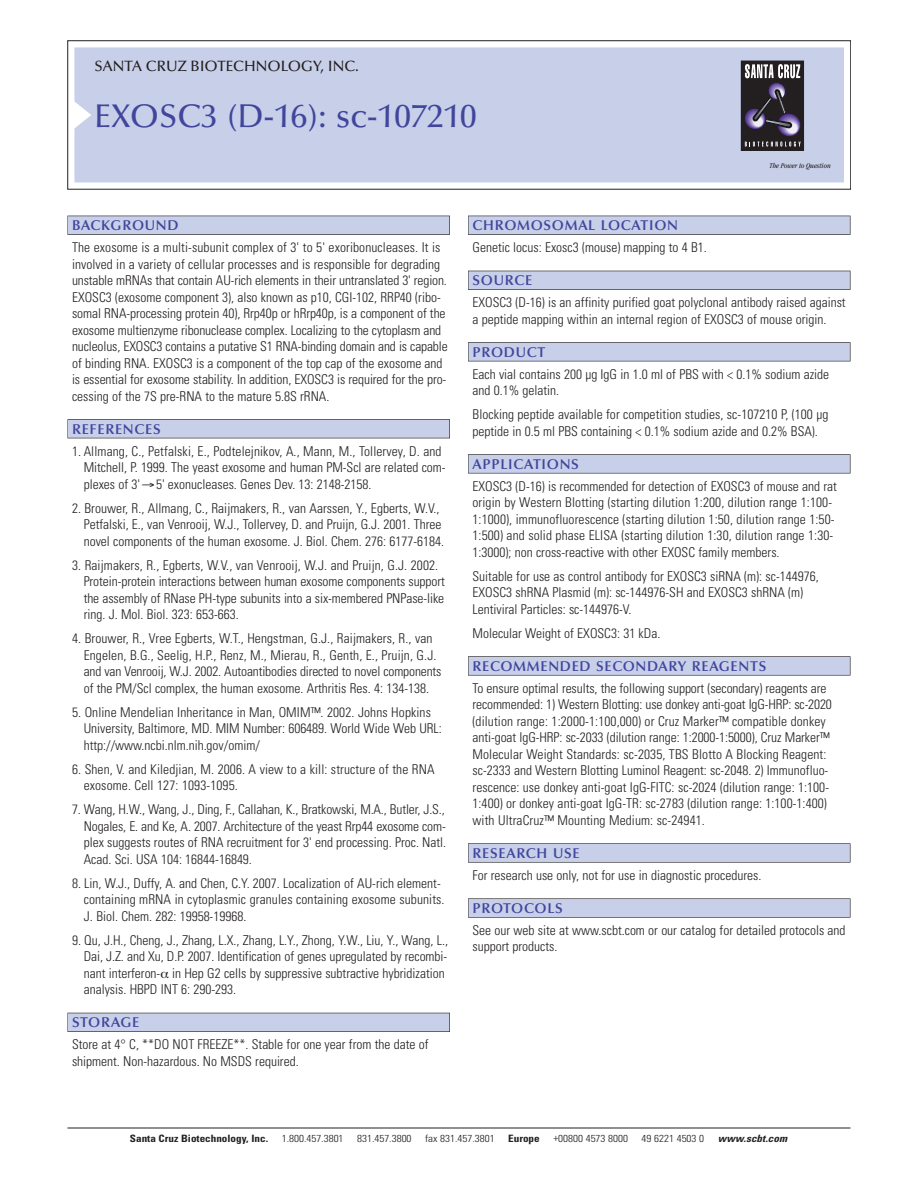
<style>
.page{position:relative;width:918px;height:1188px;background:#fff}
.page>*{position:absolute;margin:0;border:0;box-sizing:border-box;transform-origin:0 0}
.t1{font:500 33px "Optima";color:#41459c}
.t2{font:500 15px "Optima";color:#231f20}
.t3{font:600 14.25px "Optima";letter-spacing:.05em;color:#41459c}
.t4{font:300 condensed 13.5px/16.5px "Univers";color:#231f20}
.t5{font:300 condensed 10.2px "Univers";color:#231f20;scale:1.1 1}
.t6{font:700 condensed 10.2px "Univers";color:#231f20;scale:1.1 1}
.t7{font:italic 700 condensed 10.2px "Univers";color:#231f20;scale:1.1 1}
.t8{font:italic condensed 7.5px "Garamond";color:#231f20}
</style>
<div class="page">
<div style="left:74px;top:47px;width:770px;height:135px;background:#c7cfe9"></div>
<div style="left:741px;top:61px;width:62px;height:89px;background:#231f20"></div>
<div style="left:741px;top:61px;width:63px;height:90px;border:1px solid #231f20"></div>
<svg style="left:741px;top:64px;width:64px;height:83px"></svg>
<div style="left:68px;top:216px;width:382px;height:19px;background:#64636a"></div>
<div style="left:68px;top:216px;width:381px;height:18px;background:#c7cfe9"></div>
<div style="left:68px;top:419px;width:382px;height:19px;background:#64636a"></div>
<div style="left:68px;top:420px;width:381px;height:18px;background:#c7cfe9"></div>
<div style="left:68px;top:1013px;width:382px;height:19px;background:#63636c"></div>
<div style="left:68px;top:1013px;width:381px;height:18px;background:#c7cfe9"></div>
<div style="left:468px;top:216px;width:382px;height:19px;background:#64636a"></div>
<div style="left:468px;top:216px;width:382px;height:18px;background:#c7cfe9"></div>
<div style="left:468px;top:271px;width:382px;height:19px;background:#62626a"></div>
<div style="left:468px;top:271px;width:382px;height:18px;background:#c7cfe9"></div>
<div style="left:468px;top:342px;width:382px;height:19px;background:#67666b"></div>
<div style="left:468px;top:343px;width:382px;height:18px;background:#c7cfe9"></div>
<div style="left:468px;top:454px;width:382px;height:19px;background:#6b696e"></div>
<div style="left:468px;top:455px;width:382px;height:18px;background:#c7cfe9"></div>
<svg style="left:468px;top:656px;width:382px;height:20px"></svg>
<div style="left:468px;top:657px;width:382px;height:18px;background:#c7cfe9"></div>
<div style="left:468px;top:843px;width:382px;height:20px;background:#7a7879"></div>
<div style="left:468px;top:844px;width:382px;height:18px;background:#c7cfe9"></div>
<div style="left:468px;top:898px;width:382px;height:20px;background:#7b7879"></div>
<div style="left:468px;top:899px;width:382px;height:18px;background:#c7cfe9"></div>
<hr style="left:68px;top:1128px;width:782px;height:1px;background:#231f20">
<p class="t2" style="left:94px;top:60px;width:266px">SANTA CRUZ BIOTECHNOLOGY, INC.</p>
<h1 class="t1" style="left:94px;top:102px;width:384px">EXOSC3 (D-16): sc-107210</h1>
<p class="t8" style="left:769px;top:163px;width:63px">The Power to Question</p>
<p class="t3" style="left:72px;top:219px;width:108px">BACKGROUND</p>
<p class="t4" style="left:72px;top:240px;width:377px">The exosome is a multi-subunit complex of 3' to 5' exoribonucleases. It is involved in a variety of cellular processes and is responsible for degrading unstable mRNAs that contain AU-rich elements in their untranslated 3' region.<br>EXOSC3 (exosome component 3), also known as p10, CGI-102, RRP40 (ribo&shy;somal RNA-processing protein 40), Rrp40p or hRrp40p, is a component of the exosome multienzyme ribonuclease complex. Localizing to the cytoplasm and nucleolus, EXOSC3 contains a putative S1 RNA-binding domain and is capable of binding RNA. EXOSC3 is a component of the top cap of the exosome and is essential for exosome stability. In addition, EXOSC3 is required for the pro&shy;cessing of the 7S pre-RNA to the mature 5.8S rRNA.</p>
<p class="t3" style="left:72px;top:423px;width:90px">REFERENCES</p>
<p class="t4" style="left:84px;top:444px;width:364px;text-indent:-12px">1. Allmang, C., Petfalski, E., Podtelejnikov, A., Mann, M., Tollervey, D. and<br>Mitchell, P. 1999. The yeast exosome and human PM-Scl are related com&shy;plexes of 3'→5' exonucleases. Genes Dev. 13: 2148-2158.</p>
<p class="t4" style="left:84px;top:501px;width:362px;text-indent:-12px">2. Brouwer, R., Allmang, C., Raijmakers, R., van Aarssen, Y., Egberts, W.V.,<br>Petfalski, E., van Venrooij, W.J., Tollervey, D. and Pruijn, G.J. 2001. Three novel components of the human exosome. J. Biol. Chem. 276: 6177-6184.</p>
<p class="t4" style="left:84px;top:558px;width:363px;text-indent:-12px">3. Raijmakers, R., Egberts, W.V., van Venrooij, W.J. and Pruijn, G.J. 2002.<br>Protein-protein interactions between human exosome components support the assembly of RNase PH-type subunits into a six-membered PNPase-like ring. J. Mol. Biol. 323: 653-663.</p>
<p class="t4" style="left:84px;top:631px;width:359px;text-indent:-12px">4. Brouwer, R., Vree Egberts, W.T., Hengstman, G.J., Raijmakers, R., van Engelen, B.G., Seelig, H.P., Renz, M., Mierau, R., Genth, E., Pruijn, G.J. and van Venrooij, W.J. 2002. Autoantibodies directed to novel components of the PM/Scl complex, the human exosome. Arthritis Res. 4: 134-138.</p>
<p class="t4" style="left:84px;top:705px;width:360px;text-indent:-12px">5. Online Mendelian Inheritance in Man, OMIM™. 2002. Johns Hopkins<br>University, Baltimore, MD. MIM Number: 606489. World Wide Web URL: http://www.ncbi.nlm.nih.gov/omim/</p>
<p class="t4" style="left:84px;top:762px;width:352px;text-indent:-12px">6. Shen, V. and Kiledjian, M. 2006. A view to a kill: structure of the RNA exosome. Cell 127: 1093-1095.</p>
<p class="t4" style="left:84px;top:802px;width:364px;text-align:justify;text-indent:-12px">7. Wang, H.W., Wang, J., Ding, F., Callahan, K., Bratkowski, M.A., Butler, J.S., Nogales, E. and Ke, A. 2007. Architecture of the yeast Rrp44 exosome com&shy;plex suggests routes of RNA recruitment for 3' end processing. Proc. Natl.<br>Acad. Sci. USA 104: 16844-16849.</p>
<p class="t4" style="left:84px;top:876px;width:362px;text-indent:-12px">8. Lin, W.J., Duffy, A. and Chen, C.Y. 2007. Localization of AU-rich element&shy;containing mRNA in cytoplasmic granules containing exosome subunits.<br>J. Biol. Chem. 282: 19958-19968.</p>
<p class="t4" style="left:84px;top:933px;width:366px;text-indent:-12px">9. Qu, J.H., Cheng, J., Zhang, L.X., Zhang, L.Y., Zhong, Y.W., Liu, Y., Wang, L., Dai, J.Z. and Xu, D.P. 2007. Identification of genes upregulated by recombi&shy;nant interferon- in Hep G2 cells by suppressive subtractive hybridization analysis. HBPD INT 6: 290-293.</p>
<p class="t3" style="left:72px;top:1016px;width:69px">STORAGE</p>
<p class="t4" style="left:72px;top:1038px;width:358px">Store at 4° C, **DO NOT FREEZE**. Stable for one year from the date of shipment. Non-hazardous. No MSDS required.</p>
<p class="t3" style="left:473px;top:219px;width:207px">CHROMOSOMAL LOCATION</p>
<p class="t4" style="left:473px;top:240px;width:236px">Genetic locus: Exosc3 (mouse) mapping to 4 B1.</p>
<p class="t3" style="left:473px;top:274px;width:61px">SOURCE</p>
<p class="t4" style="left:473px;top:295px;width:375px">EXOSC3 (D-16) is an affinity purified goat polyclonal antibody raised against a peptide mapping within an internal region of EXOSC3 of mouse origin.</p>
<p class="t3" style="left:473px;top:346px;width:74px">PRODUCT</p>
<p class="t4" style="left:473px;top:367px;width:358px">Each vial contains 200 µg IgG in 1.0 ml of PBS with &lt; 0.1% sodium azide and 0.1% gelatin.</p>
<p class="t4" style="left:473px;top:408px;width:357px">Blocking peptide available for competition studies, sc-107210 P, (100 µg peptide in 0.5 ml PBS containing &lt; 0.1% sodium azide and 0.2% BSA).</p>
<p class="t3" style="left:473px;top:458px;width:108px">APPLICATIONS</p>
<p class="t4" style="left:473px;top:479px;width:366px">EXOSC3 (D-16) is recommended for detection of EXOSC3 of mouse and rat origin by Western Blotting (starting dilution 1:200, dilution range 1:100- 1:1000), immunofluorescence (starting dilution 1:50, dilution range 1:50- 1:500) and solid phase ELISA (starting dilution 1:30, dilution range 1:30- 1:3000); non cross-reactive with other EXOSC family members.</p>
<p class="t4" style="left:473px;top:569px;width:348px">Suitable for use as control antibody for EXOSC3 siRNA (m): sc-144976,<br>EXOSC3 shRNA Plasmid (m): sc-144976-SH and EXOSC3 shRNA (m)<br>Lentiviral Particles: sc-144976-V.</p>
<p class="t4" style="left:473px;top:626px;width:189px">Molecular Weight of EXOSC3: 31 kDa.</p>
<p class="t3" style="left:473px;top:660px;width:295px">RECOMMENDED SECONDARY REAGENTS</p>
<p class="t4" style="left:473px;top:681px;width:361px">To ensure optimal results, the following support (secondary) reagents are recommended: 1) Western Blotting: use donkey anti-goat IgG-HRP: sc-2020 (dilution range: 1:2000-1:100,000) or Cruz Marker™ compatible donkey anti-goat IgG-HRP: sc-2033 (dilution range: 1:2000-1:5000), Cruz Marker™ Molecular Weight Standards: sc-2035, TBS Blotto A Blocking Reagent: sc-2333 and Western Blotting Luminol Reagent: sc-2048. 2) Immunofluo&shy;rescence: use donkey anti-goat IgG-FITC: sc-2024 (dilution range: 1:100- 1:400) or donkey anti-goat IgG-TR: sc-2783 (dilution range: 1:100-1:400) with UltraCruz™ Mounting Medium: sc-24941.</p>
<p class="t3" style="left:473px;top:847px;width:109px">RESEARCH USE</p>
<p class="t4" style="left:473px;top:868px;width:290px">For research use only, not for use in diagnostic procedures.</p>
<p class="t3" style="left:473px;top:902px;width:92px">PROTOCOLS</p>
<p class="t4" style="left:473px;top:923px;width:375px">See our web site at www.scbt.com or our catalog for detailed protocols and support products.</p>
<p class="t6" style="left:130px;top:1135px;width:127px">Santa Cruz Biotechnology, Inc.</p>
<p class="t5" style="left:282px;top:1135px;width:58px">1.800.457.3801</p>
<p class="t5" style="left:357px;top:1135px;width:51px">831.457.3800</p>
<p class="t5" style="left:425px;top:1135px;width:65px">fax 831.457.3801</p>
<p class="t6" style="left:508px;top:1135px;width:30px">Europe</p>
<p class="t5" style="left:553px;top:1135px;width:69px">+00800 4573 8000</p>
<p class="t5" style="left:642px;top:1135px;width:58px">49 6221 4503 0</p>
<p class="t7" style="left:718px;top:1135px;width:67px">www.scbt.com</p>
</div>
